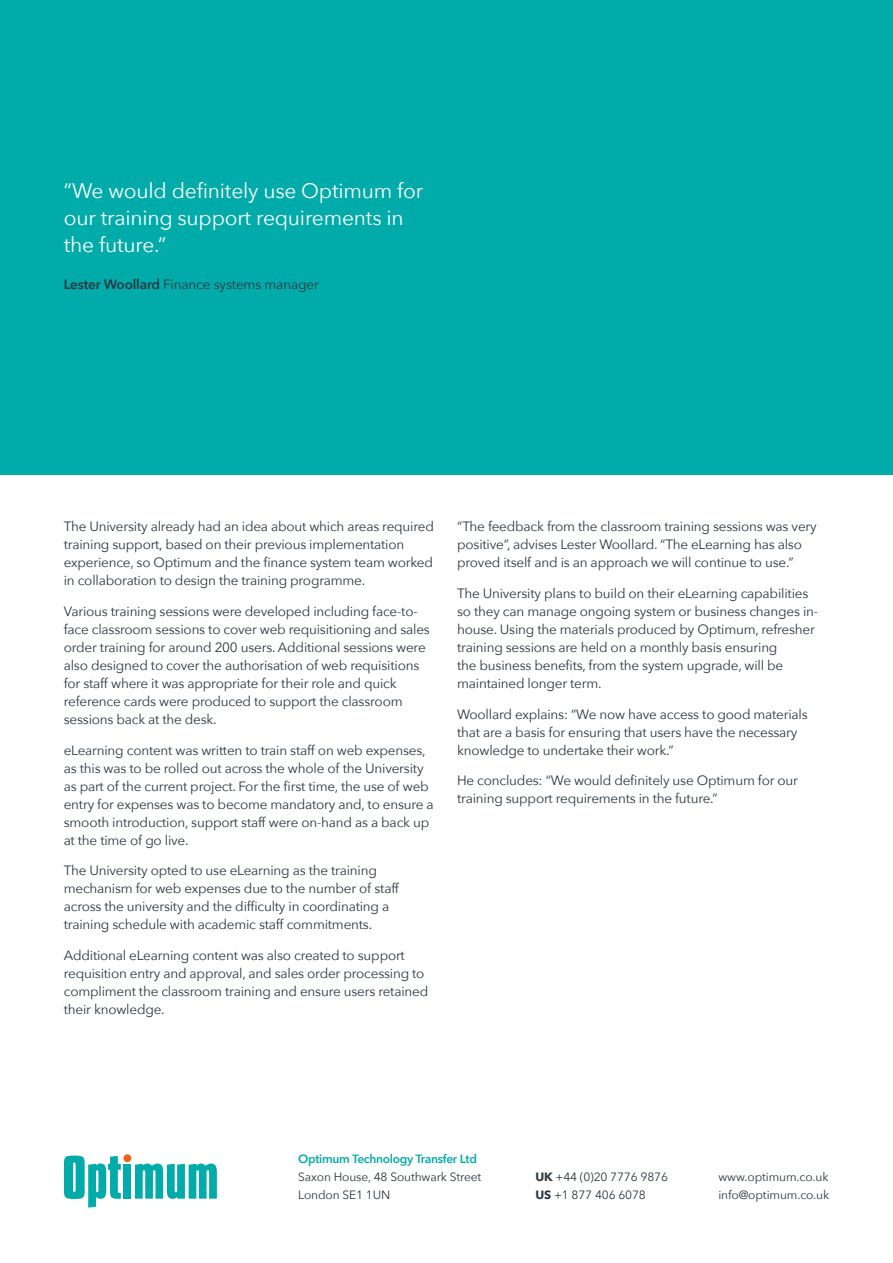
<style>
.page{position:relative;width:893px;height:1263px;background:#fff}
.page>*{position:absolute;margin:0;border:0;box-sizing:border-box;transform-origin:0 0}
.t1{font:21px/27px "Avenir Next";letter-spacing:-.01em;color:#fff}
.t2{font:13.5px/18px "Avenir Next";letter-spacing:-.015em;color:#2b363f}
.t3{font:12px/18px "Avenir Next";letter-spacing:-.01em;color:#2b363f}
.t4{font:600 12px "Avenir Next";letter-spacing:-.025em;color:#00abaa}
.s1{font-weight:600}
.s2{font-weight:700}
</style>
<div class="page">
<div style="left:0;top:0;width:893px;height:475px;background:#00abaa"></div>
<svg style="left:64px;top:1155px;width:57px;height:53px"></svg>
<div style="left:123px;top:1164px;width:8px;height:35px;background:#00abaa"></div>
<svg style="left:135px;top:1163px;width:82px;height:36px"></svg>
<div style="left:123px;top:1154px;width:8px;height:8px;background:#eb6215;border-radius:50%"></div>
<h1 class="t1" style="left:64px;top:176px;width:361px">“We would definitely use Optimum for our training support requirements in the future.”</h1>
<p class="t2" style="left:64px;top:275px;width:257px"><span class="s1">Lester Woollard</span> Finance systems manager</p>
<p class="t2" style="left:64px;top:517px;width:372px">The University already had an idea about which areas required training support, based on their previous implementation experience, so Optimum and the finance system team worked in collaboration to design the training programme.</p>
<p class="t2" style="left:64px;top:602px;width:368px">Various training sessions were developed including face-to&shy;face classroom sessions to cover web requisitioning and sales order training for around 200 users. Additional sessions were also designed to cover the authorisation of web requisitions for staff where it was appropriate for their role and quick reference cards were produced to support the classroom sessions back at the desk.</p>
<p class="t2" style="left:64px;top:740px;width:372px">eLearning content was written to train staff on web expenses, as this was to be rolled out across the whole of the University as part of the current project. For the first time, the use of web entry for expenses was to become mandatory and, to ensure a smooth introduction, support staff were on-hand as a back up at the time of go live.</p>
<p class="t2" style="left:64px;top:861px;width:337px">The University opted to use eLearning as the training mechanism for web expenses due to the number of staff across the university and the difficulty in coordinating a training schedule with academic staff commitments.</p>
<p class="t2" style="left:64px;top:946px;width:366px">Additional eLearning content was also created to support requisition entry and approval, and sales order processing to compliment the classroom training and ensure users retained their knowledge.</p>
<p class="t2" style="left:457px;top:517px;width:361px">“The feedback from the classroom training sessions was very positive”, advises Lester Woollard. “The eLearning has also proved itself and is an approach we will continue to use.”</p>
<p class="t2" style="left:457px;top:583px;width:363px">The University plans to build on their eLearning capabilities so they can manage ongoing system or business changes in&shy;house. Using the materials produced by Optimum, refresher training sessions are held on a monthly basis ensuring<br>the business benefits, from the system upgrade, will be maintained longer term.</p>
<p class="t2" style="left:457px;top:704px;width:352px">Woollard explains: “We now have access to good materials that are a basis for ensuring that users have the necessary knowledge to undertake their work.”</p>
<p class="t2" style="left:457px;top:771px;width:342px">He concludes: “We would definitely use Optimum for our training support requirements in the future.”</p>
<p class="t4" style="left:298px;top:1149px;width:180px">Optimum Technology Transfer Ltd</p>
<p class="t3" style="left:298px;top:1167px;width:185px">Saxon House, 48 Southwark Street<br>London SE1 1UN</p>
<p class="t3" style="left:535px;top:1167px;width:134px"><span class="s2">UK</span> +44 (0)20 7776 9876<br><span class="s2">US</span> +1 877 406 6078</p>
<p class="t3" style="left:718px;top:1167px;width:112px">www.optimum.co.uk info@optimum.co.uk</p>
</div>
